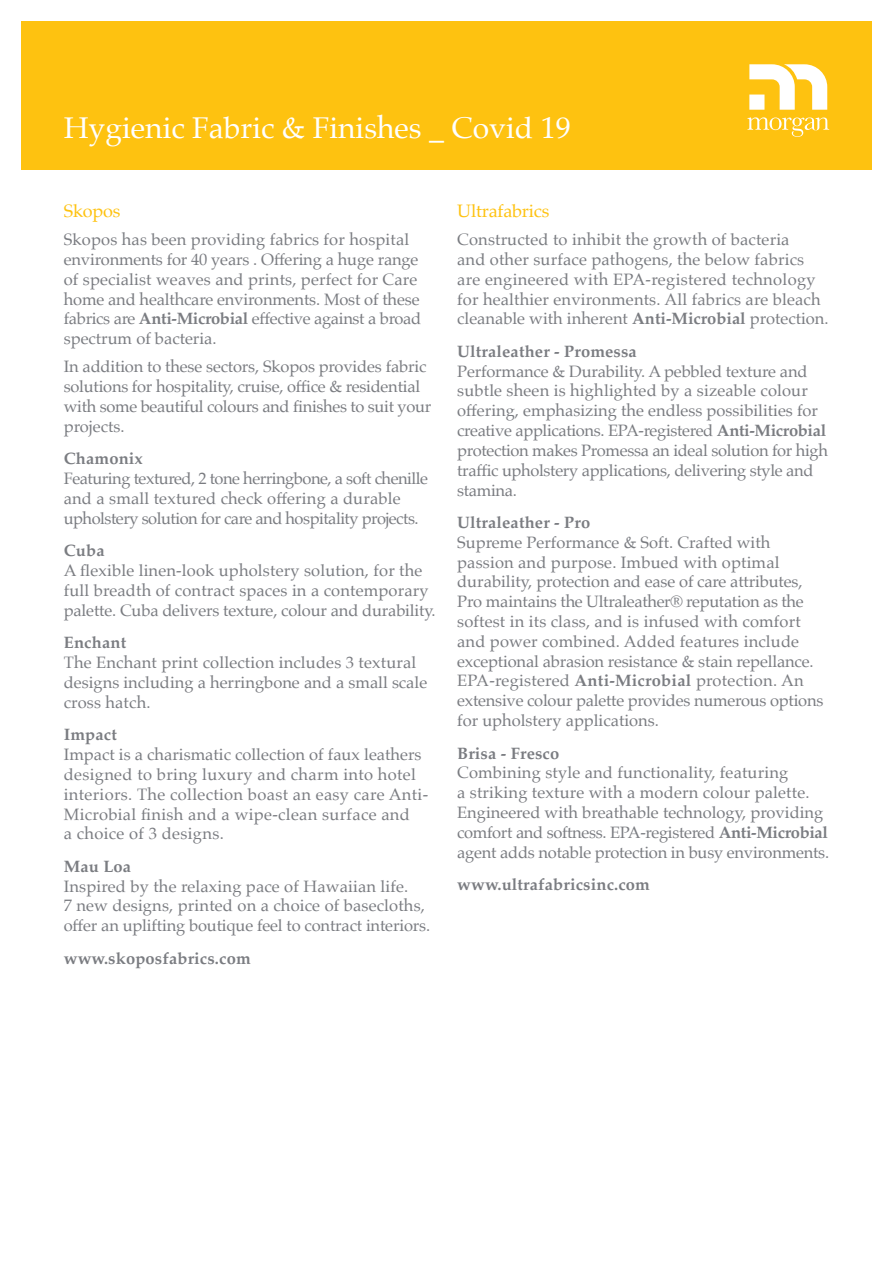
<style>
.page{position:relative;width:893px;height:1263px;background:#fff}
.page>*{position:absolute;margin:0;border:0;box-sizing:border-box;transform-origin:0 0}
.t1{font:30px "Palatino";color:#fff}
.t2{font:18px "Palatino";letter-spacing:-.01em;color:#fec210}
.Subheading{font:16.5px/19.8px "Palatino";color:#7a7c81}
.Paragraph_Style_1{font:16.5px/19.8px "Palatino";color:#7a7c81}
.Subheading-2{font:16.5px/19.8px "Palatino";letter-spacing:-.02em;color:#7a7c81}
.Subheading-3{font:16.5px/19.8px "Palatino";letter-spacing:.02em;color:#7a7c81}
.Subheading-4{font:16.5px/19.8px "Palatino";letter-spacing:-.03em;color:#7a7c81}
.Subheading-5{font:700 16.5px "Palatino";letter-spacing:.01em;color:#7a7c81}
.s1{font-weight:700}
</style>
<div class="page">
<div style="left:21px;top:21px;width:851px;height:149px;background:#fec210"></div>
<svg style="left:747px;top:117px;width:82px;height:20px"></svg>
<svg style="left:749px;top:64px;width:78px;height:46px"></svg>
<div style="left:749px;top:95px;width:15px;height:15px;background:#fff"></div>
<p class="t1" style="left:64px;top:103px;width:508px">Hygienic Fabric &amp; Finishes _ Covid 19</p>
<p class="t2" style="left:64px;top:196px;width:58px">Skopos</p>
<p class="Paragraph_Style_1" style="left:64px;top:229px;width:359px">Skopos has been providing fabrics for hospital environments for 40 years . Offering a huge range of specialist weaves and prints, perfect for Care home and healthcare environments. Most of these fabrics are <span class="s1">Anti-Microbial</span> effective against a broad spectrum of bacteria.</p>
<p class="Paragraph_Style_1" style="left:64px;top:357px;width:369px">In addition to these sectors, Skopos provides fabric solutions for hospitality, cruise, office &amp; residential with some beautiful colours and finishes to suit your projects.</p>
<p class="Subheading-4" style="left:64px;top:449px;width:366px"><span class="s1">Chamonix<br></span>Featuring textured, 2 tone herringbone, a soft chenille and a small textured check offering a durable upholstery solution for care and hospitality projects.</p>
<p class="Subheading" style="left:64px;top:541px;width:373px"><span class="s1">Cuba<br></span>A flexible linen-look upholstery solution, for the full breadth of contract spaces in a contemporary palette. Cuba delivers texture, colour and durability.</p>
<p class="Subheading" style="left:64px;top:633px;width:365px"><span class="s1">Enchant<br></span>The Enchant print collection includes 3 textural designs including a herringbone and a small scale cross hatch.</p>
<p class="Subheading-3" style="left:64px;top:725px;width:366px"><span class="s1">Impact<br></span>Impact is a charismatic collection of faux leathers designed to bring luxury and charm into hotel interiors. The collection boast an easy care Anti-Microbial finish and a wipe-clean surface and<br>a choice of 3 designs.</p>
<p class="Subheading" style="left:64px;top:856px;width:368px"><span class="s1">Mau Loa<br></span>Inspired by the relaxing pace of Hawaiian life.<br>7 new designs, printed on a choice of basecloths, offer an uplifting boutique feel to contract interiors.</p>
<p class="Subheading-5" style="left:64px;top:944px;width:188px">www.skoposfabrics.com</p>
<p class="t2" style="left:457px;top:196px;width:94px">Ultrafabrics</p>
<p class="Paragraph_Style_1" style="left:457px;top:229px;width:373px">Constructed to inhibit the growth of bacteria<br>and other surface pathogens, the below fabrics are engineered with EPA-registered technology for healthier environments. All fabrics are bleach cleanable with inherent <span class="s1">Anti-Microbial</span> protection.</p>
<p class="Subheading-2" style="left:457px;top:341px;width:372px"><span class="s1">Ultraleather - Promessa<br></span>Performance &amp; Durability. A pebbled texture and subtle sheen is highlighted by a sizeable colour offering, emphasizing the endless possibilities for creative applications. EPA-registered <span class="s1">Anti-Microbial </span>protection makes Promessa an ideal solution for high traffic upholstery applications, delivering style and stamina.</p>
<p class="Subheading" style="left:457px;top:512px;width:368px"><span class="s1">Ultraleather - Pro<br></span>Supreme Performance &amp; Soft. Crafted with passion and purpose. Imbued with optimal durability, protection and ease of care attributes, Pro maintains the Ultraleather® reputation as the softest in its class, and is infused with comfort and power combined. Added features include exceptional abrasion resistance &amp; stain repellance.<br>EPA-registered <span class="s1">Anti-Microbial</span> protection. An extensive colour palette provides numerous options for upholstery applications.</p>
<p class="Subheading" style="left:457px;top:743px;width:373px"><span class="s1">Brisa - Fresco<br></span>Combining style and functionality, featuring<br>a striking texture with a modern colour palette.<br>Engineered with breathable technology, providing comfort and softness. EPA-registered <span class="s1">Anti-Microbial </span>agent adds notable protection in busy environments.</p>
<p class="Subheading-5" style="left:457px;top:870px;width:194px">www.ultrafabricsinc.com</p>
</div>
